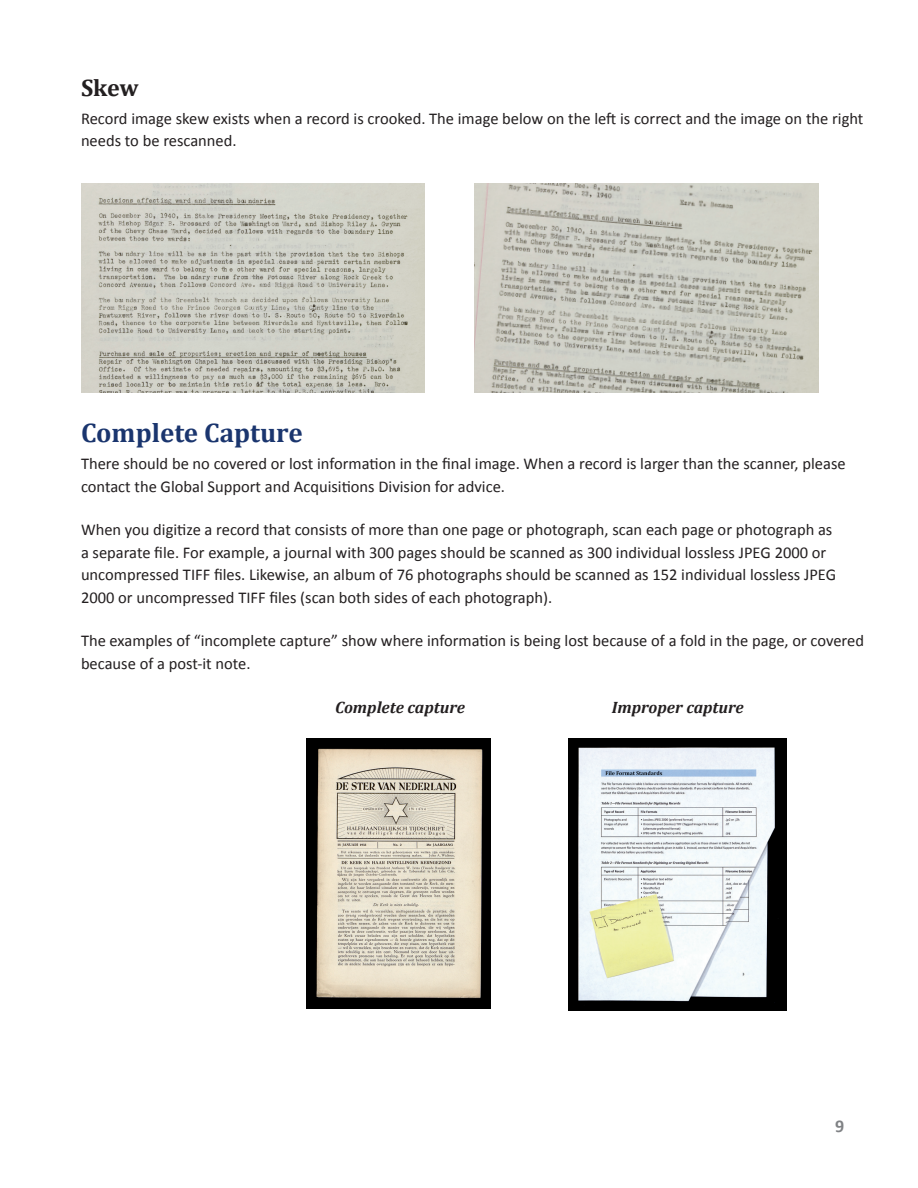
<style>
.page{position:relative;width:918px;height:1188px;background:#fff}
.page>*{position:absolute;margin:0;border:0;box-sizing:border-box;transform-origin:0 0}
.t1{font:700 27px "Cambria";color:#1a356e}
.t2{font:700 24px "Cambria";color:#231f20}
.t3{font:700 18px "Calibri";color:#808285}
.t4{font:16.5px/22.8px "Calibri";color:#231f20}
.t5{font:italic 700 16.5px "Cambria";color:#231f20}
</style>
<div class="page">
<img style="left:475px;top:183px;width:343px;height:209px">
<img style="left:81px;top:183px;width:343px;height:209px">
<img style="left:306px;top:738px;width:185px;height:270px">
<img style="left:569px;top:738px;width:218px;height:273px">
<h2 class="t2" style="left:81px;top:71px;width:59px">Skew</h2>
<p class="t4" style="left:81px;top:107px;width:784px">Record image skew exists when a record is crooked. The image below on the left is correct and the image on the right needs to be rescanned.</p>
<h1 class="t1" style="left:81px;top:413px;width:223px">Complete Capture</h1>
<p class="t4" style="left:81px;top:452px;width:766px">There should be no covered or lost information in the final image. When a record is larger than the scanner, please contact the Global Support and Acquisitions Division for advice.</p>
<p class="t4" style="left:81px;top:518px;width:757px">When you digitize a record that consists of more than one page or photograph, scan each page or photograph as a separate file. For example, a journal with 300 pages should be scanned as 300 individual lossless JPEG 2000 or uncompressed TIFF files. Likewise, an album of 76 photographs should be scanned as 152 individual lossless JPEG 2000 or uncompressed TIFF files (scan both sides of each photograph).</p>
<p class="t4" style="left:81px;top:629px;width:784px">The examples of “incomplete capture” show where information is being lost because of a fold in the page, or covered because of a post-it note.</p>
<p class="t5" style="left:335px;top:696px;width:131px">Complete capture</p>
<p class="t5" style="left:612px;top:696px;width:133px">Improper capture</p>
<p class="t3" style="left:835px;top:1114px;width:11px">9</p>
</div>
